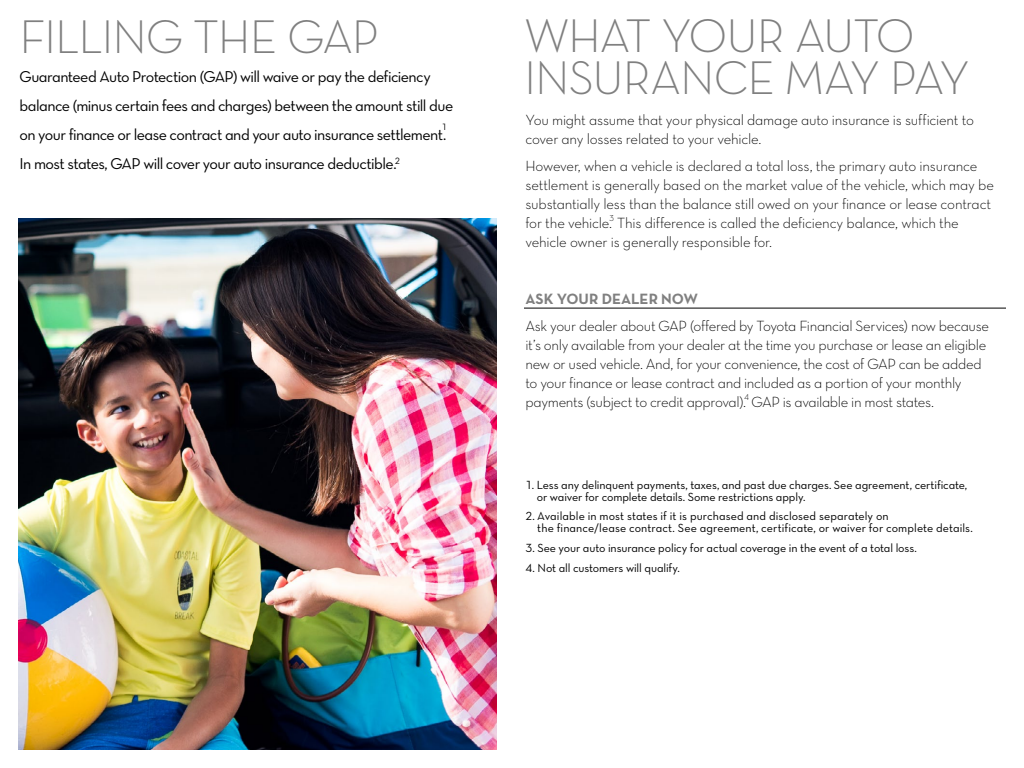
<style>
.page{position:relative;width:1024px;height:768px;background:#fff}
.page>*{position:absolute;margin:0;border:0;box-sizing:border-box;transform-origin:0 0}
.Subhead_2{font:48px/42px "Neutra Text TF Light Alt";letter-spacing:-.03em;color:#808080}
.t1{font:16px/29px "Neutra Text TF Book Alt";letter-spacing:-.035em;color:#000}
.t2{font:15.2px "Neutra Text TF Bold Alt";color:#808080}
.t3{font:15px/19px "Neutra Text TF Light Alt";letter-spacing:-.02em;color:#000}
.t4{font:12px/12px "Neutra Text TF Book Alt";letter-spacing:-.005em;color:#000}
.t5{font:9.3px "Neutra Text TF Book Alt";color:#000}
</style>
<div class="page">
<img style="left:18px;top:218px;width:479px;height:532px">
<hr style="left:524px;top:308px;width:482px;height:1px;background:#000">
<p class="Subhead_2" style="left:20px;top:15px;width:362px">FILLING THE GAP</p>
<p class="t1" style="left:20px;top:62px;width:435px">Guaranteed Auto Protection (GAP) will waive or pay the deficiency balance (minus certain fees and charges) between the amount still due on your finance or lease contract and your auto insurance settlement.</p>
<p class="t5" style="left:442px;top:121px;width:7px">1</p>
<p class="t1" style="left:20px;top:149px;width:382px">In most states, GAP will cover your auto insurance deductible.<sup>2</sup></p>
<p class="Subhead_2" style="left:524px;top:13px;width:448px">WHAT YOUR AUTO<br>INSURANCE MAY PAY</p>
<p class="t3" style="left:526px;top:110px;width:450px">You might assume that your physical damage auto insurance is sufficient to cover any losses related to your vehicle.</p>
<p class="t3" style="left:526px;top:156px;width:470px">However, when a vehicle is declared a total loss, the primary auto insurance settlement is generally based on the market value of the vehicle, which may be substantially less than the balance still owed on your finance or lease contract for the vehicle.<sup>3</sup> This difference is called the deficiency balance, which the vehicle owner is generally responsible for.</p>
<p class="t2" style="left:526px;top:289px;width:174px">ASK YOUR DEALER NOW</p>
<p class="t3" style="left:526px;top:316px;width:465px">Ask your dealer about GAP (offered by Toyota Financial Services) now because it’s only available from your dealer at the time you purchase or lease an eligible new or used vehicle. And, for your convenience, the cost of GAP can be added to your finance or lease contract and included as a portion of your monthly payments (subject to credit approval).<sup>4</sup> GAP is available in most states.</p>
<p class="t4" style="left:537px;top:479px;width:432px;text-indent:-11px">1. Less any delinquent payments, taxes, and past due charges. See agreement, certificate, or waiver for complete details. Some restrictions apply.</p>
<p class="t4" style="left:537px;top:510px;width:437px;text-indent:-12px">2. Available in most states if it is purchased and disclosed separately on<br>the finance/lease contract. See agreement, certificate, or waiver for complete details.</p>
<p class="t4" style="left:526px;top:542px;width:393px">3. See your auto insurance policy for actual coverage in the event of a total loss.</p>
<p class="t4" style="left:526px;top:561px;width:156px">4. Not all customers will qualify.</p>
</div>
